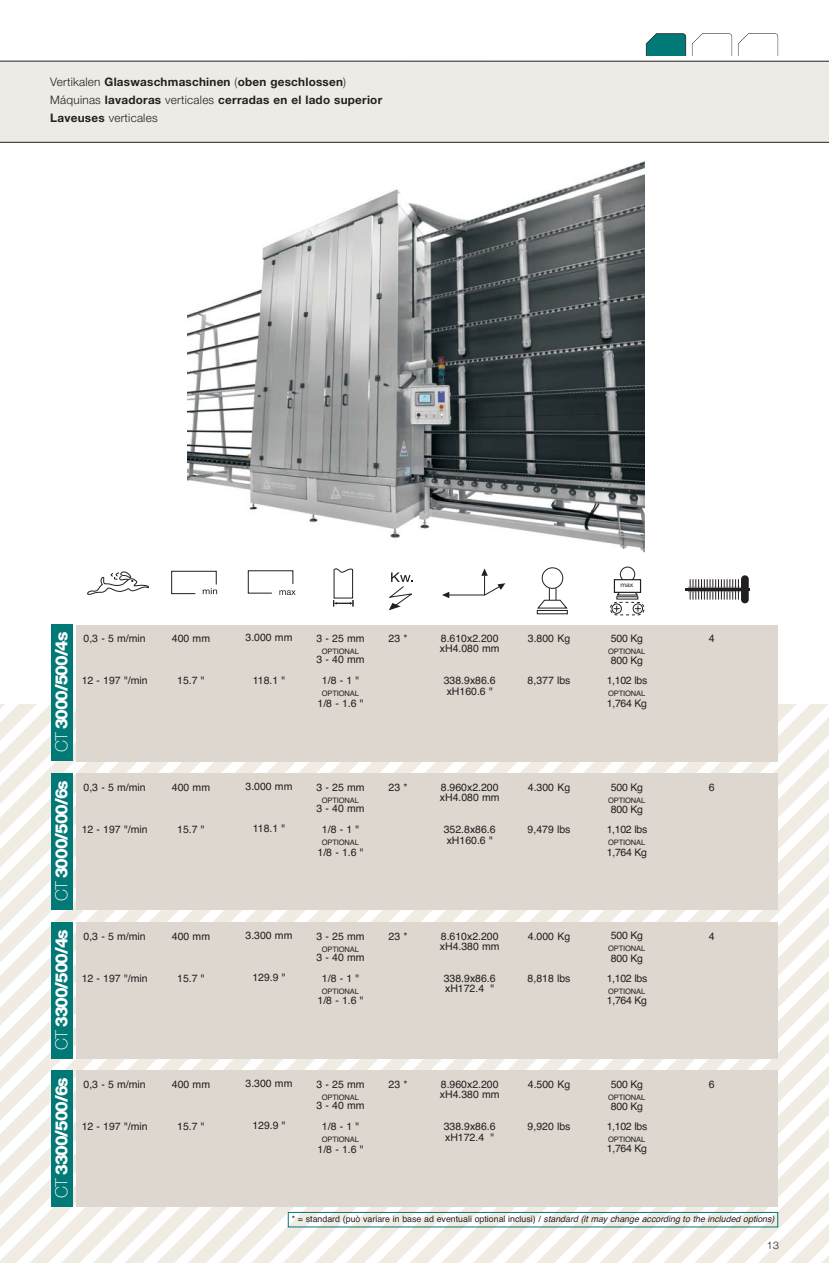
<style>
.page{position:relative;width:829px;height:1263px;background:#fff}
.page>*{position:absolute;margin:0;border:0;box-sizing:border-box;transform-origin:0 0}
.t1{font:800 16.95px "Helvetica Neue LT";letter-spacing:-.065em;color:#fff}
.t2{font:700 11.7px/18px "Helvetica Neue";letter-spacing:.02em;color:#231f20}
.t3{font:10.5px/10.5px "Helvetica";color:#231f20}
.t4{font:10.5px/20px "Helvetica";letter-spacing:-.03em;color:#231f20;text-align:center}
.t5{font:300 10.5px "Helvetica Neue";color:#231f20}
.t6{font:8.85px "Helvetica";color:#231f20}
.t7{font:7.5px "Helvetica";letter-spacing:-.015em;color:#231f20}
.t8{font:6.45px "Helvetica Neue";color:#231f20;scale:1.05 1}
.s1{font-weight:300}
.s2{font-family:"Helvetica Neue";font-weight:100}
.s3{font-style:italic}
</style>
<div class="page">
<img style="left:188px;top:161px;width:457px;height:392px">
<svg style="left:646px;top:33px;width:40px;height:23px"></svg>
<svg style="left:692px;top:33px;width:40px;height:23px"></svg>
<svg style="left:738px;top:33px;width:40px;height:23px"></svg>
<svg style="left:641px;top:60px;width:141px;height:1px"></svg>
<div style="left:0;top:62px;width:829px;height:80px;background:#eeebe6"></div>
<div style="left:641px;top:61px;width:141px;height:16px;background:#eeebe6"></div>
<hr style="left:0;top:142px;width:829px;height:1px;background:#231f20">
<hr style="left:0;top:61px;width:829px;height:1px;background:#231f20">
<svg style="left:13px;top:705px;width:31px;height:558px"></svg>
<svg style="left:582px;top:761px;width:32px;height:502px"></svg>
<svg style="left:614px;top:761px;width:32px;height:502px"></svg>
<svg style="left:646px;top:761px;width:31px;height:502px"></svg>
<svg style="left:677px;top:761px;width:32px;height:502px"></svg>
<svg style="left:709px;top:761px;width:32px;height:502px"></svg>
<svg style="left:741px;top:761px;width:18px;height:502px"></svg>
<svg style="left:759px;top:705px;width:70px;height:558px"></svg>
<svg style="left:171px;top:570px;width:46px;height:25px"></svg>
<div style="left:541px;top:567px;width:22px;height:22px;border:1px solid #231f20;border-radius:50%"></div>
<svg style="left:536px;top:588px;width:32px;height:26px"></svg>
<hr style="left:685px;top:588px;width:64px;height:2px;background:#231f20">
<div style="left:741px;top:575px;width:7px;height:28px;background:#231f20;border-radius:4px"></div>
<svg style="left:687px;top:579px;width:54px;height:21px"></svg>
<svg style="left:388px;top:572px;width:25px;height:38px"></svg>
<svg style="left:333px;top:568px;width:20px;height:39px"></svg>
<svg style="left:87px;top:571px;width:62px;height:24px"></svg>
<svg style="left:442px;top:568px;width:63px;height:30px"></svg>
<svg style="left:247px;top:570px;width:49px;height:25px"></svg>
<svg style="left:616px;top:567px;width:23px;height:33px"></svg>
<div style="left:614px;top:579px;width:27px;height:14px;border:1px solid #231f20"></div>
<div style="left:611px;top:603px;width:11px;height:11px;border:1px solid #231f20;border-radius:50%"></div>
<div style="left:632px;top:603px;width:11px;height:11px;border:1px solid #231f20;border-radius:50%"></div>
<div style="left:610px;top:602px;width:34px;height:13px;border:1px dashed #231f20;border-radius:6px"></div>
<svg style="left:613px;top:606px;width:6px;height:6px"></svg>
<svg style="left:635px;top:606px;width:6px;height:6px"></svg>
<div style="left:51px;top:625px;width:21px;height:136px;background:#007977"></div>
<div style="left:76px;top:625px;width:702px;height:136px;background:#ddd7cf"></div>
<div style="left:51px;top:922px;width:21px;height:137px;background:#007977"></div>
<div style="left:76px;top:923px;width:702px;height:136px;background:#ddd7cf"></div>
<div style="left:51px;top:1071px;width:21px;height:136px;background:#007977"></div>
<div style="left:76px;top:1071px;width:702px;height:136px;background:#ddd7cf"></div>
<div style="left:51px;top:774px;width:21px;height:136px;background:#007977"></div>
<div style="left:76px;top:774px;width:702px;height:136px;background:#ddd7cf"></div>
<div style="left:288px;top:1212px;width:490px;height:15px;border:1px solid #007977"></div>
<p class="t2" style="left:50px;top:74px;width:333px"><span class="s1">Vertikalen</span> Glaswaschmaschinen <span class="s1">(</span>oben geschlossen<span class="s1">)<br>Máquinas</span> lavadoras <span class="s1">verticales</span> cerradas en el lado superior<br>Laveuses <span class="s1">verticales</span></p>
<p class="t8" style="left:620px;top:583px;width:14px">max</p>
<h1 class="t1" style="left:51px;top:752px;width:122px;rotate:-90deg"><span class="s2">CT</span> 3000/500/4s</h1>
<p class="t3" style="left:172px;top:634px;width:40px">400 mm</p>
<p class="t3" style="left:316px;top:634px;width:50px">3 - 25 mm</p>
<p class="t3" style="left:388px;top:634px;width:20px">23 *</p>
<p class="t3" style="left:528px;top:634px;width:44px">3.800 Kg</p>
<p class="t3" style="left:709px;top:634px;width:7px">4</p>
<p class="t3" style="left:245px;top:633px;width:48px">3.000 mm</p>
<p class="t3" style="left:611px;top:634px;width:34px">500 Kg</p>
<p class="t7" style="left:608px;top:648px;width:39px">OPTIONAL</p>
<p class="t4" style="left:606px;top:652px;width:42px">800 Kg<br>1,102 lbs</p>
<p class="t7" style="left:608px;top:691px;width:39px">OPTIONAL</p>
<p class="t3" style="left:607px;top:699px;width:42px">1,764 Kg</p>
<p class="t3" style="left:84px;top:634px;width:64px">0,3 - 5 m/min</p>
<p class="t3" style="left:440px;top:634px;width:61px">8.610x2.200 xH4.080 mm</p>
<p class="t7" style="left:322px;top:648px;width:39px">OPTIONAL</p>
<p class="t3" style="left:316px;top:655px;width:50px">3 - 40 mm</p>
<p class="t3" style="left:253px;top:676px;width:34px">118.1 "</p>
<p class="t3" style="left:177px;top:676px;width:29px">15.7 "</p>
<p class="t3" style="left:322px;top:676px;width:39px">1/8 - 1 "</p>
<p class="t3" style="left:527px;top:676px;width:44px">8,377 lbs</p>
<p class="t7" style="left:322px;top:691px;width:39px">OPTIONAL</p>
<p class="t3" style="left:317px;top:699px;width:48px">1/8 - 1.6 "</p>
<p class="t3" style="left:82px;top:676px;width:67px">12 - 197 "/min</p>
<p class="t3" style="left:444px;top:676px;width:53px">338.9x86.6 xH160.6 "</p>
<h1 class="t1" style="left:51px;top:901px;width:122px;rotate:-90deg"><span class="s2">CT</span> 3000/500/6s</h1>
<p class="t3" style="left:172px;top:783px;width:40px">400 mm</p>
<p class="t3" style="left:316px;top:783px;width:50px">3 - 25 mm</p>
<p class="t3" style="left:388px;top:783px;width:20px">23 *</p>
<p class="t3" style="left:528px;top:783px;width:44px">4.300 Kg</p>
<p class="t3" style="left:709px;top:783px;width:7px">6</p>
<p class="t3" style="left:245px;top:782px;width:48px">3.000 mm</p>
<p class="t3" style="left:611px;top:783px;width:34px">500 Kg</p>
<p class="t7" style="left:608px;top:797px;width:39px">OPTIONAL</p>
<p class="t4" style="left:606px;top:800px;width:42px">800 Kg<br>1,102 lbs</p>
<p class="t7" style="left:608px;top:840px;width:39px">OPTIONAL</p>
<p class="t3" style="left:607px;top:848px;width:42px">1,764 Kg</p>
<p class="t3" style="left:84px;top:783px;width:64px">0,3 - 5 m/min</p>
<p class="t3" style="left:440px;top:783px;width:61px">8.960x2.200 xH4.080 mm</p>
<p class="t7" style="left:322px;top:797px;width:39px">OPTIONAL</p>
<p class="t3" style="left:316px;top:804px;width:50px">3 - 40 mm</p>
<p class="t3" style="left:253px;top:825px;width:34px">118.1 "</p>
<p class="t3" style="left:177px;top:825px;width:29px">15.7 "</p>
<p class="t3" style="left:322px;top:825px;width:39px">1/8 - 1 "</p>
<p class="t3" style="left:527px;top:825px;width:44px">9,479 lbs</p>
<p class="t7" style="left:322px;top:840px;width:39px">OPTIONAL</p>
<p class="t3" style="left:317px;top:848px;width:48px">1/8 - 1.6 "</p>
<p class="t3" style="left:82px;top:825px;width:67px">12 - 197 "/min</p>
<p class="t3" style="left:444px;top:825px;width:53px">352.8x86.6 xH160.6 "</p>
<h1 class="t1" style="left:51px;top:1050px;width:122px;rotate:-90deg"><span class="s2">CT</span> 3300/500/4s</h1>
<p class="t3" style="left:172px;top:932px;width:40px">400 mm</p>
<p class="t3" style="left:316px;top:932px;width:50px">3 - 25 mm</p>
<p class="t3" style="left:388px;top:932px;width:20px">23 *</p>
<p class="t3" style="left:528px;top:932px;width:44px">4.000 Kg</p>
<p class="t3" style="left:709px;top:932px;width:7px">4</p>
<p class="t3" style="left:245px;top:931px;width:48px">3.300 mm</p>
<p class="t3" style="left:611px;top:932px;width:34px">500 Kg</p>
<p class="t7" style="left:608px;top:946px;width:39px">OPTIONAL</p>
<p class="t4" style="left:606px;top:949px;width:42px">800 Kg<br>1,102 lbs</p>
<p class="t7" style="left:608px;top:989px;width:39px">OPTIONAL</p>
<p class="t3" style="left:607px;top:996px;width:42px">1,764 Kg</p>
<p class="t3" style="left:84px;top:932px;width:64px">0,3 - 5 m/min</p>
<p class="t3" style="left:440px;top:932px;width:61px">8.610x2.200 xH4.380 mm</p>
<p class="t7" style="left:322px;top:946px;width:39px">OPTIONAL</p>
<p class="t3" style="left:316px;top:953px;width:50px">3 - 40 mm</p>
<p class="t3" style="left:252px;top:973px;width:35px">129.9 "</p>
<p class="t3" style="left:177px;top:974px;width:29px">15.7 "</p>
<p class="t3" style="left:322px;top:974px;width:39px">1/8 - 1 "</p>
<p class="t3" style="left:527px;top:974px;width:44px">8,818 lbs</p>
<p class="t7" style="left:322px;top:989px;width:39px">OPTIONAL</p>
<p class="t3" style="left:317px;top:996px;width:48px">1/8 - 1.6 "</p>
<p class="t3" style="left:82px;top:974px;width:67px">12 - 197 "/min</p>
<p class="t3" style="left:444px;top:974px;width:53px">338.9x86.6 xH172.4 "</p>
<h1 class="t1" style="left:51px;top:1198px;width:122px;rotate:-90deg"><span class="s2">CT</span> 3300/500/6s</h1>
<p class="t3" style="left:172px;top:1080px;width:40px">400 mm</p>
<p class="t3" style="left:316px;top:1080px;width:50px">3 - 25 mm</p>
<p class="t3" style="left:388px;top:1080px;width:20px">23 *</p>
<p class="t3" style="left:528px;top:1080px;width:44px">4.500 Kg</p>
<p class="t3" style="left:709px;top:1080px;width:7px">6</p>
<p class="t3" style="left:245px;top:1079px;width:48px">3.300 mm</p>
<p class="t3" style="left:611px;top:1080px;width:34px">500 Kg</p>
<p class="t7" style="left:608px;top:1094px;width:39px">OPTIONAL</p>
<p class="t4" style="left:606px;top:1097px;width:42px">800 Kg<br>1,102 lbs</p>
<p class="t7" style="left:608px;top:1137px;width:39px">OPTIONAL</p>
<p class="t3" style="left:607px;top:1144px;width:42px">1,764 Kg</p>
<p class="t3" style="left:84px;top:1080px;width:64px">0,3 - 5 m/min</p>
<p class="t3" style="left:440px;top:1080px;width:61px">8.960x2.200 xH4.380 mm</p>
<p class="t7" style="left:322px;top:1094px;width:39px">OPTIONAL</p>
<p class="t3" style="left:316px;top:1101px;width:50px">3 - 40 mm</p>
<p class="t3" style="left:252px;top:1121px;width:35px">129.9 "</p>
<p class="t3" style="left:177px;top:1122px;width:29px">15.7 "</p>
<p class="t3" style="left:322px;top:1122px;width:39px">1/8 - 1 "</p>
<p class="t3" style="left:527px;top:1122px;width:44px">9,920 lbs</p>
<p class="t7" style="left:322px;top:1137px;width:39px">OPTIONAL</p>
<p class="t3" style="left:317px;top:1145px;width:48px">1/8 - 1.6 "</p>
<p class="t3" style="left:82px;top:1122px;width:67px">12 - 197 "/min</p>
<p class="t3" style="left:444px;top:1122px;width:53px">338.9x86.6 xH172.4 "</p>
<p class="t6" style="left:292px;top:1216px;width:484px">* = standard (può variare in base ad eventuali optional inclusi) / <span class="s3">standard (it may change according to the included options)</span></p>
<p class="t5" style="left:766px;top:1241px;width:14px">13</p>
</div>
